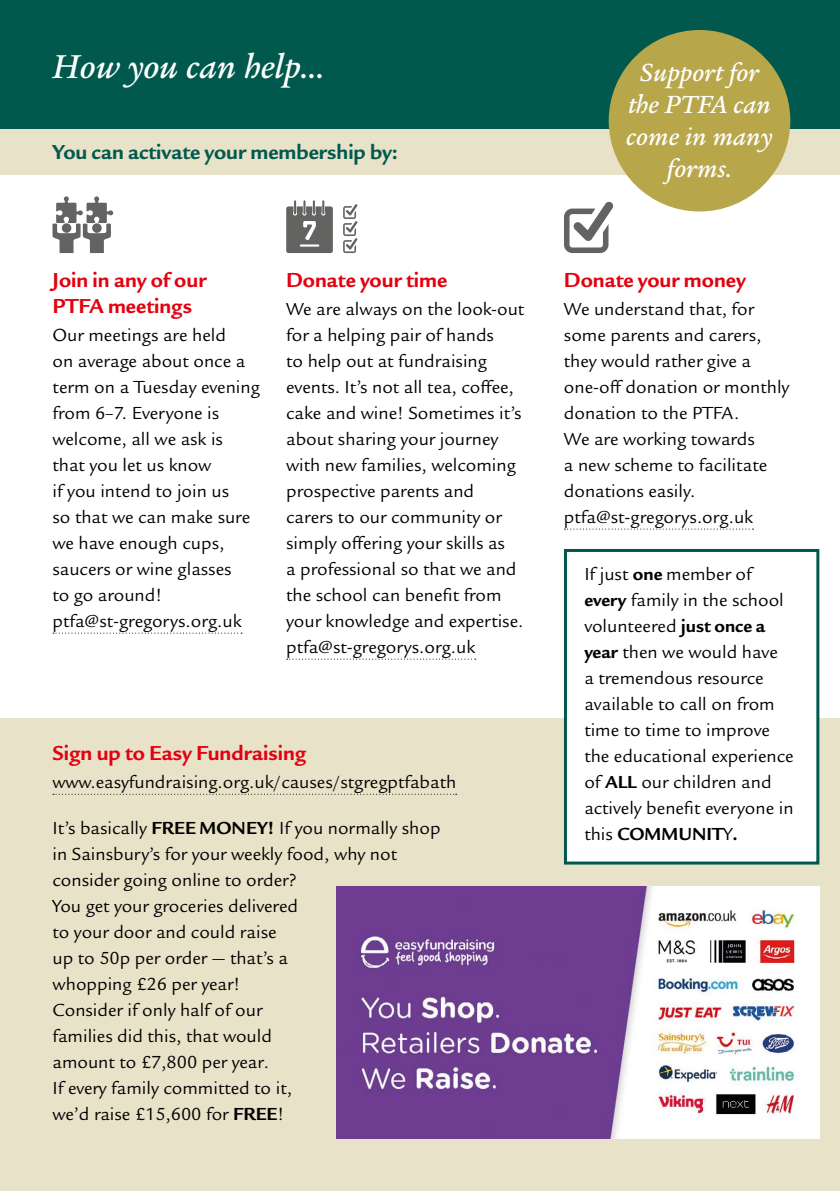
<style>
.page{position:relative;width:840px;height:1191px;background:#fff}
.page>*{position:absolute;margin:0;border:0;box-sizing:border-box;transform-origin:0 0}
.t1{font:italic 500 36px "Legacy Serif ITC Std";color:#fff}
.t2{font:italic 500 27px/32px "Legacy Serif ITC Std";color:#fff;text-align:center}
.t3{font:700 22px/26px "Legacy Sans ITC Std";color:#e3000f}
.t4{font:700 22px "Legacy Sans ITC Std";color:#01594e}
.t5{font:19px/26px "Legacy Sans ITC Std";color:#000}
.s1{font-weight:700}
</style>
<div class="page">
<div style="left:0;top:719px;width:839px;height:472px;background:#e8e2c8"></div>
<div style="left:0;top:0;width:839px;height:152px;background:#01594e"></div>
<div style="left:0;top:129px;width:839px;height:46px;background:#e8e2c8"></div>
<svg style="left:53px;top:632px;width:189px;height:1px"></svg>
<div style="left:608px;top:30px;width:181px;height:181px;background:#b8a64b;border-radius:50%"></div>
<svg style="left:53px;top:793px;width:403px;height:1px"></svg>
<svg style="left:286px;top:658px;width:189px;height:1px"></svg>
<svg style="left:564px;top:528px;width:189px;height:1px"></svg>
<svg style="left:52px;top:196px;width:61px;height:57px"></svg>
<svg style="left:286px;top:200px;width:46px;height:53px;background:#818180"></svg>
<svg style="left:343px;top:204px;width:14px;height:49px"></svg>
<svg style="left:564px;top:201px;width:49px;height:52px"></svg>
<div style="left:563px;top:549px;width:255px;height:315px;background:#fff;border:3px solid #01594e"></div>
<img style="left:336px;top:886px;width:482px;height:252px">
<h1 class="t1" style="left:52px;top:46px;width:274px">How you can help…</h1>
<p class="t4" style="left:52px;top:140px;width:347px">You can activate your membership by:</p>
<p class="t3" style="left:52px;top:267px;width:155px">Join in any of our<br>PTFA meetings</p>
<p class="t5" style="left:52px;top:322px;width:209px">Our meetings are held<br>on average about once a term on a Tuesday evening from 6–7. Everyone is welcome, all we ask is that you let us know<br>if you intend to join us<br>so that we can make sure we have enough cups, saucers or wine glasses<br>to go around! ptfa@st-gregorys.org.uk</p>
<p class="t3" style="left:286px;top:267px;width:162px">Donate your time</p>
<p class="t5" style="left:286px;top:296px;width:239px">We are always on the look-out for a helping pair of hands<br>to help out at fundraising events. It’s not all tea, coffee, cake and wine! Sometimes it’s about sharing your journey with new families, welcoming prospective parents and carers to our community or simply offering your skills as<br>a professional so that we and the school can benefit from your knowledge and expertise. ptfa@st-gregorys.org.uk</p>
<p class="t3" style="left:52px;top:740px;width:255px">Sign up to Easy Fundraising</p>
<p class="t5" style="left:52px;top:769px;width:405px">www.easyfundraising.org.uk/causes/stgregptfabath</p>
<p class="t5" style="left:52px;top:815px;width:389px">It’s basically <span class="s1">FREE MONEY!</span> If you normally shop in Sainsbury’s for your weekly food, why not consider going online to order?<br>You get your groceries delivered<br>to your door and could raise<br>up to 50p per order — that’s a<br>whopping £26 per year!<br>Consider if only half of our<br>families did this, that would<br>amount to £7,800 per year.<br>If every family committed to it,<br>we’d raise £15,600 for <span class="s1">FREE</span>!</p>
<h2 class="t2" style="left:626px;top:57px;width:148px">Support for the PTFA can come in many forms.</h2>
<p class="t3" style="left:563px;top:267px;width:183px">Donate your money</p>
<p class="t5" style="left:563px;top:296px;width:227px">We understand that, for some parents and carers, they would rather give a one-off donation or monthly donation to the PTFA.<br>We are working towards<br>a new scheme to facilitate donations easily. ptfa@st-gregorys.org.uk</p>
<p class="t5" style="left:584px;top:561px;width:211px">If just <span class="s1">one</span> member of <span class="s1">every</span> family in the school volunteered <span class="s1">just once a year</span> then we would have<br>a tremendous resource available to call on from time to time to improve the educational experience of <span class="s1">ALL</span> our children and actively benefit everyone in this <span class="s1">COMMUNIT</span>Y<span class="s1">.</span></p>
</div>
